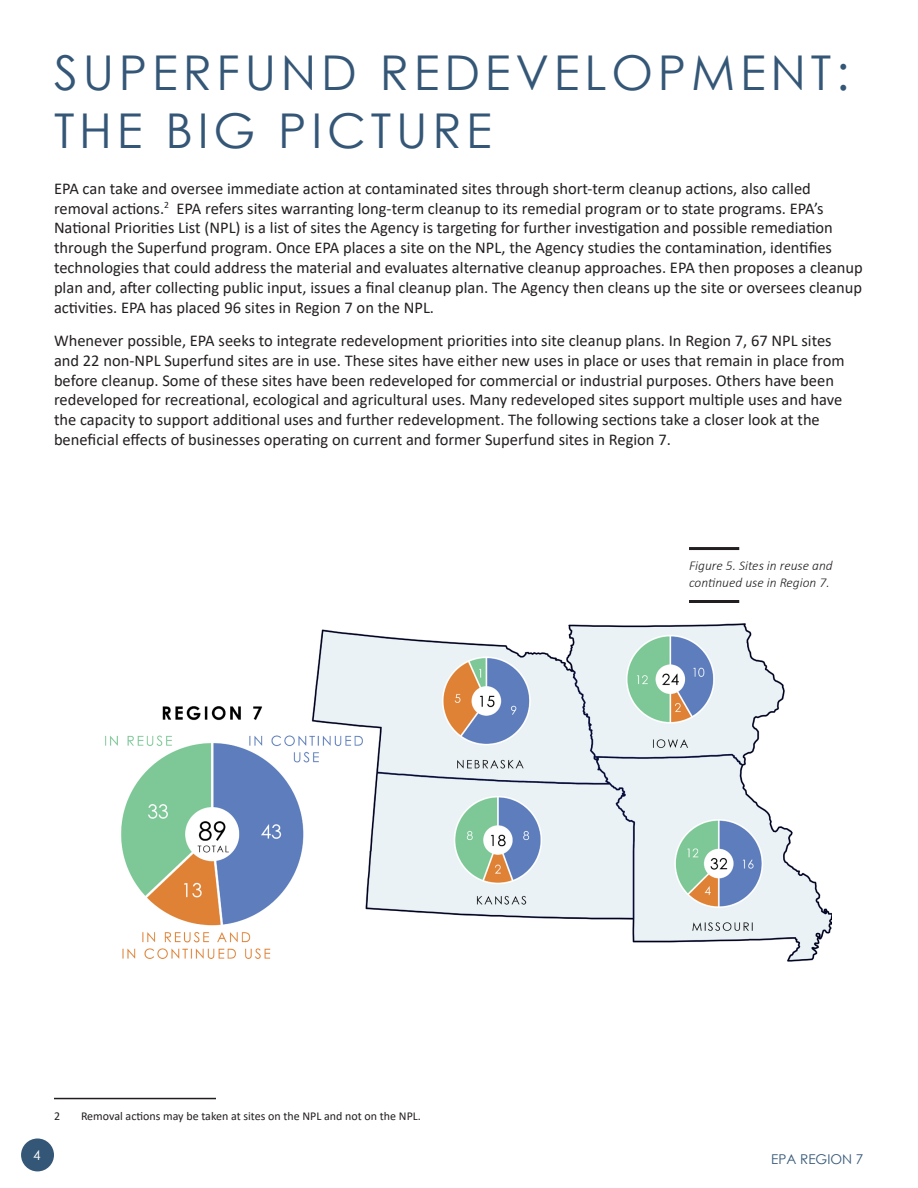
<style>
.page{position:relative;width:918px;height:1188px;background:#fff}
.page>*{position:absolute;margin:0;border:0;box-sizing:border-box;transform-origin:0 0}
.t1{font:48px/57.6px "Century Gothic";letter-spacing:.1em;color:#355777}
.t2{font:16.5px/19.8px "Calibri";color:#231f20}
.Caption_with_Borders{font:italic 300 13.5px/16.2px "Calibri";color:#231f20}
.t3{font:13.5px "Century Gothic";color:#355777}
.t4{font:13.5px "Century Gothic";color:#fff}
.Footnotes{font:12px "Calibri";color:#231f20}
</style>
<div class="page">
<div style="left:21px;top:1139px;width:33px;height:32px;background:#355777;border-radius:50%"></div>
<img style="left:105px;top:623px;width:727px;height:339px">
<hr style="left:689px;top:547px;width:50px;height:3px;background:#231f20">
<hr style="left:689px;top:600px;width:50px;height:3px;background:#231f20">
<hr style="left:54px;top:1098px;width:162px;height:1px;background:#231f20">
<p class="t1" style="left:54px;top:43px;width:797px">SUPERFUND REDEVELOPMENT:<br>THE BIG PICTURE</p>
<p class="t2" style="left:54px;top:178px;width:810px">EPA can take and oversee immediate action at contaminated sites through short-term cleanup actions, also called removal actions.<sup>2</sup> EPA refers sites warranting long-term cleanup to its remedial program or to state programs. EPA’s National Priorities List (NPL) is a list of sites the Agency is targeting for further investigation and possible remediation through the Superfund program. Once EPA places a site on the NPL, the Agency studies the contamination, identifies technologies that could address the material and evaluates alternative cleanup approaches. EPA then proposes a cleanup plan and, after collecting public input, issues a final cleanup plan. The Agency then cleans up the site or oversees cleanup activities. EPA has placed 96 sites in Region 7 on the NPL.</p>
<p class="t2" style="left:54px;top:330px;width:792px">Whenever possible, EPA seeks to integrate redevelopment priorities into site cleanup plans. In Region 7, 67 NPL sites and 22 non-NPL Superfund sites are in use. These sites have either new uses in place or uses that remain in place from before cleanup. Some of these sites have been redeveloped for commercial or industrial purposes. Others have been redeveloped for recreational, ecological and agricultural uses. Many redeveloped sites support multiple uses and have the capacity to support additional uses and further redevelopment. The following sections take a closer look at the beneficial effects of businesses operating on current and former Superfund sites in Region 7.</p>
<p class="Footnotes" style="left:54px;top:1107px;width:8px">2</p>
<p class="Footnotes" style="left:81px;top:1107px;width:341px">Removal actions may be taken at sites on the NPL and not on the NPL.</p>
<p class="Caption_with_Borders" style="left:689px;top:558px;width:145px">Figure 5. Sites in reuse and continued use in Region 7.</p>
<p class="t4" style="left:33px;top:1146px;width:9px">4</p>
<p class="t3" style="left:771px;top:1149px;width:94px">EPA REGION 7</p>
</div>
